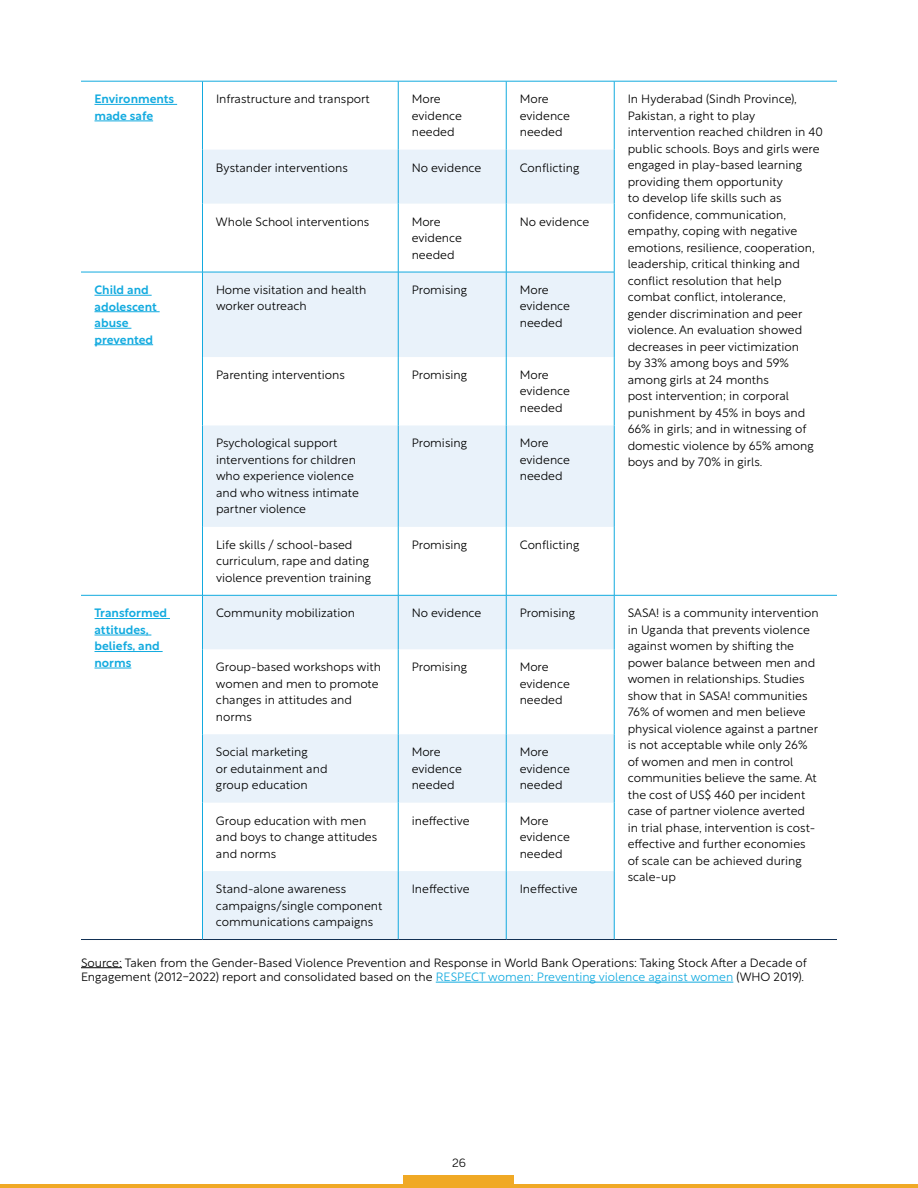
<style>
.page{position:relative;width:918px;height:1188px;background:#fff}
.page>*{position:absolute;margin:0;border:0;box-sizing:border-box;transform-origin:0 0}
.t1{font:300 12px/16.5px "Rustica";color:#000}
.t2{font:500 12px/16.5px "Rustica";color:#12aadf}
.t3{font:300 12px "Andes";color:#000}
.s1{color:#12aadf}
</style>
<div class="page">
<hr style="left:0;top:1184px;width:918px;height:4px;background:#f0a925">
<div style="left:404px;top:1175px;width:110px;height:9px;background:#f0a925"></div>
<svg style="left:203px;top:150px;width:411px;height:789px;fill:#e9f2fa"></svg>
<hr style="left:506px;top:81px;width:1px;height:69px;background:#12aadf">
<hr style="left:614px;top:81px;width:1px;height:69px;background:#12aadf">
<hr style="left:506px;top:150px;width:1px;height:54px;background:#12aadf">
<hr style="left:614px;top:150px;width:1px;height:54px;background:#12aadf">
<hr style="left:506px;top:204px;width:1px;height:68px;background:#12aadf">
<hr style="left:614px;top:204px;width:1px;height:68px;background:#12aadf">
<hr style="left:506px;top:272px;width:1px;height:85px;background:#12aadf">
<hr style="left:614px;top:272px;width:1px;height:85px;background:#12aadf">
<hr style="left:506px;top:357px;width:1px;height:68px;background:#12aadf">
<hr style="left:614px;top:357px;width:1px;height:68px;background:#12aadf">
<hr style="left:506px;top:425px;width:1px;height:102px;background:#12aadf">
<hr style="left:614px;top:425px;width:1px;height:102px;background:#12aadf">
<hr style="left:506px;top:527px;width:1px;height:68px;background:#12aadf">
<hr style="left:614px;top:527px;width:1px;height:68px;background:#12aadf">
<hr style="left:506px;top:596px;width:1px;height:53px;background:#12aadf">
<hr style="left:614px;top:596px;width:1px;height:53px;background:#12aadf">
<hr style="left:506px;top:649px;width:1px;height:85px;background:#12aadf">
<hr style="left:614px;top:649px;width:1px;height:85px;background:#12aadf">
<hr style="left:506px;top:734px;width:1px;height:69px;background:#12aadf">
<hr style="left:614px;top:734px;width:1px;height:69px;background:#12aadf">
<hr style="left:506px;top:803px;width:1px;height:68px;background:#12aadf">
<hr style="left:614px;top:803px;width:1px;height:68px;background:#12aadf">
<hr style="left:506px;top:871px;width:1px;height:68px;background:#12aadf">
<hr style="left:614px;top:871px;width:1px;height:68px;background:#12aadf">
<hr style="left:81px;top:81px;width:121px;height:1px;background:#12aadf">
<hr style="left:614px;top:81px;width:223px;height:1px;background:#12aadf">
<hr style="left:202px;top:81px;width:196px;height:1px;background:#12aadf">
<hr style="left:398px;top:81px;width:108px;height:1px;background:#12aadf">
<hr style="left:506px;top:81px;width:108px;height:1px;background:#12aadf">
<hr style="left:81px;top:272px;width:121px;height:1px;background:#12aadf">
<hr style="left:202px;top:272px;width:196px;height:1px;background:#12aadf">
<hr style="left:398px;top:272px;width:108px;height:1px;background:#12aadf">
<hr style="left:506px;top:272px;width:108px;height:1px;background:#12aadf">
<hr style="left:614px;top:595px;width:223px;height:1px;background:#12aadf">
<hr style="left:81px;top:595px;width:121px;height:1px;background:#12aadf">
<hr style="left:202px;top:595px;width:196px;height:1px;background:#12aadf">
<hr style="left:398px;top:595px;width:108px;height:1px;background:#12aadf">
<hr style="left:506px;top:595px;width:108px;height:1px;background:#12aadf">
<hr style="left:81px;top:939px;width:121px;height:1px;background:#123053">
<hr style="left:202px;top:81px;width:1px;height:69px;background:#12aadf">
<hr style="left:398px;top:81px;width:1px;height:69px;background:#12aadf">
<hr style="left:202px;top:150px;width:1px;height:54px;background:#12aadf">
<hr style="left:398px;top:150px;width:1px;height:54px;background:#12aadf">
<hr style="left:202px;top:204px;width:1px;height:68px;background:#12aadf">
<hr style="left:398px;top:204px;width:1px;height:68px;background:#12aadf">
<hr style="left:202px;top:272px;width:1px;height:85px;background:#12aadf">
<hr style="left:398px;top:272px;width:1px;height:85px;background:#12aadf">
<hr style="left:202px;top:357px;width:1px;height:68px;background:#12aadf">
<hr style="left:398px;top:357px;width:1px;height:68px;background:#12aadf">
<hr style="left:202px;top:425px;width:1px;height:102px;background:#12aadf">
<hr style="left:398px;top:425px;width:1px;height:102px;background:#12aadf">
<hr style="left:202px;top:527px;width:1px;height:68px;background:#12aadf">
<hr style="left:398px;top:527px;width:1px;height:68px;background:#12aadf">
<hr style="left:202px;top:596px;width:1px;height:53px;background:#12aadf">
<hr style="left:398px;top:596px;width:1px;height:53px;background:#12aadf">
<hr style="left:202px;top:649px;width:1px;height:85px;background:#12aadf">
<hr style="left:398px;top:649px;width:1px;height:85px;background:#12aadf">
<hr style="left:202px;top:734px;width:1px;height:69px;background:#12aadf">
<hr style="left:398px;top:734px;width:1px;height:69px;background:#12aadf">
<hr style="left:202px;top:803px;width:1px;height:68px;background:#12aadf">
<hr style="left:398px;top:803px;width:1px;height:68px;background:#12aadf">
<hr style="left:202px;top:871px;width:1px;height:68px;background:#12aadf">
<hr style="left:398px;top:871px;width:1px;height:68px;background:#12aadf">
<hr style="left:614px;top:939px;width:223px;height:1px;background:#123053">
<hr style="left:202px;top:939px;width:196px;height:1px;background:#123053">
<hr style="left:398px;top:939px;width:108px;height:1px;background:#123053">
<hr style="left:506px;top:939px;width:108px;height:1px;background:#123053">
<hr style="left:94px;top:104px;width:83px;height:1px;background:#12aadf">
<hr style="left:94px;top:121px;width:59px;height:1px;background:#12aadf">
<hr style="left:94px;top:295px;width:58px;height:1px;background:#12aadf">
<hr style="left:94px;top:311px;width:66px;height:1px;background:#12aadf">
<hr style="left:94px;top:328px;width:37px;height:1px;background:#12aadf">
<hr style="left:94px;top:344px;width:59px;height:1px;background:#12aadf">
<hr style="left:94px;top:618px;width:76px;height:1px;background:#12aadf">
<hr style="left:94px;top:635px;width:57px;height:1px;background:#12aadf">
<hr style="left:94px;top:651px;width:69px;height:1px;background:#12aadf">
<hr style="left:94px;top:668px;width:37px;height:1px;background:#12aadf">
<hr style="left:81px;top:967px;width:41px;height:1px;background:#000">
<hr style="left:436px;top:982px;width:297px;height:1px;background:#12aadf">
<p class="t2" style="left:94px;top:89px;width:81px">Environments made safe</p>
<p class="t1" style="left:216px;top:89px;width:156px">Infrastructure and transport</p>
<p class="t1" style="left:412px;top:89px;width:52px">More evidence needed</p>
<p class="t1" style="left:520px;top:89px;width:52px">More evidence needed</p>
<p class="t1" style="left:628px;top:89px;width:197px">In Hyderabad (Sindh Province),<br>Pakistan, a right to play intervention reached children in 40 public schools. Boys and girls were engaged in play-based learning providing them opportunity<br>to develop life skills such as confidence, communication, empathy, coping with negative emotions, resilience, cooperation, leadership, critical thinking and conflict resolution that help combat conflict, intolerance, gender discrimination and peer violence. An evaluation showed decreases in peer victimization<br>by 33% among boys and 59% among girls at 24 months<br>post intervention; in corporal punishment by 45% in boys and<br>66% in girls; and in witnessing of domestic violence by 65% among boys and by 70% in girls.</p>
<p class="t1" style="left:216px;top:158px;width:133px">Bystander interventions</p>
<p class="t1" style="left:412px;top:158px;width:71px">No evidence</p>
<p class="t1" style="left:520px;top:158px;width:61px">Conflicting</p>
<p class="t1" style="left:216px;top:212px;width:155px">Whole School interventions</p>
<p class="t1" style="left:412px;top:212px;width:52px">More evidence needed</p>
<p class="t1" style="left:520px;top:212px;width:71px">No evidence</p>
<p class="t2" style="left:94px;top:280px;width:64px">Child and adolescent abuse prevented</p>
<p class="t1" style="left:216px;top:280px;width:152px">Home visitation and health worker outreach</p>
<p class="t1" style="left:412px;top:280px;width:57px">Promising</p>
<p class="t1" style="left:520px;top:280px;width:52px">More evidence needed</p>
<p class="t1" style="left:216px;top:365px;width:130px">Parenting interventions</p>
<p class="t1" style="left:412px;top:365px;width:57px">Promising</p>
<p class="t1" style="left:520px;top:365px;width:52px">More evidence needed</p>
<p class="t1" style="left:216px;top:434px;width:145px">Psychological support interventions for children who experience violence and who witness intimate partner violence</p>
<p class="t1" style="left:412px;top:434px;width:57px">Promising</p>
<p class="t1" style="left:520px;top:434px;width:52px">More evidence needed</p>
<p class="t1" style="left:216px;top:535px;width:157px">Life skills / school-based curriculum, rape and dating violence prevention training</p>
<p class="t1" style="left:412px;top:535px;width:57px">Promising</p>
<p class="t1" style="left:520px;top:535px;width:61px">Conflicting</p>
<p class="t2" style="left:94px;top:603px;width:74px">Transformed attitudes, beliefs, and norms</p>
<p class="t1" style="left:216px;top:603px;width:141px">Community mobilization</p>
<p class="t1" style="left:412px;top:603px;width:71px">No evidence</p>
<p class="t1" style="left:520px;top:603px;width:57px">Promising</p>
<p class="t1" style="left:628px;top:603px;width:192px">SASA! is a community intervention in Uganda that prevents violence against women by shifting the power balance between men and women in relationships. Studies show that in SASA! communities<br>76% of women and men believe physical violence against a partner is not acceptable while only 26% of women and men in control communities believe the same. At the cost of US$ 460 per incident case of partner violence averted<br>in trial phase, intervention is cost&shy;effective and further economies of scale can be achieved during scale-up</p>
<p class="t1" style="left:216px;top:657px;width:167px">Group-based workshops with women and men to promote changes in attitudes and norms</p>
<p class="t1" style="left:412px;top:657px;width:57px">Promising</p>
<p class="t1" style="left:520px;top:657px;width:52px">More evidence needed</p>
<p class="t1" style="left:216px;top:742px;width:113px">Social marketing<br>or edutainment and group education</p>
<p class="t1" style="left:412px;top:742px;width:52px">More evidence needed</p>
<p class="t1" style="left:520px;top:742px;width:52px">More evidence needed</p>
<p class="t1" style="left:216px;top:811px;width:163px">Group education with men and boys to change attitudes and norms</p>
<p class="t1" style="left:412px;top:811px;width:59px">ineffective</p>
<p class="t1" style="left:520px;top:811px;width:52px">More evidence needed</p>
<p class="t1" style="left:216px;top:879px;width:168px">Stand-alone awareness campaigns/single component communications campaigns</p>
<p class="t1" style="left:412px;top:879px;width:60px">Ineffective</p>
<p class="t1" style="left:520px;top:879px;width:60px">Ineffective</p>
<p class="t1" style="left:81px;top:954px;width:727px;line-height:14.4px">Source: Taken from the Gender-Based Violence Prevention and Response in World Bank Operations: Taking Stock After a Decade of<br>Engagement (2012-2022) report and consolidated based on the <span class="s1">RESPECT women: Preventing violence against women</span> (WHO 2019).</p>
<p class="t3" style="left:452px;top:1155px;width:15px">26</p>
</div>
